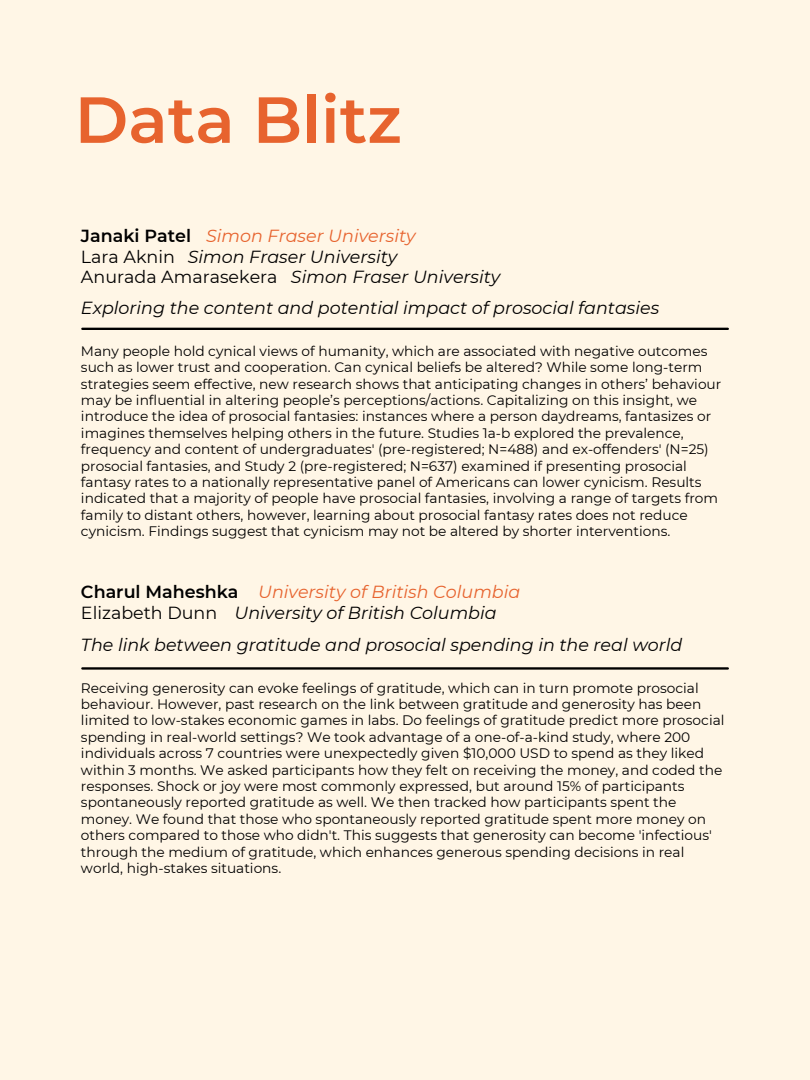
<style>
.page{position:relative;width:810px;height:1080px;background:#fff6e6}
.page>*{position:absolute;margin:0;border:0;box-sizing:border-box;transform-origin:0 0}
.t1{font:600 65px "Montserrat";color:#e7632e}
.t2{font:italic 17.5px "Montserrat";color:#000}
.t3{font:italic 17.5px "Montserrat";color:#e7632e}
.t4{font:17.5px "Montserrat";color:#000}
.t5{font:600 17.5px "Montserrat";color:#000}
.t6{font:13.75px/16.4px "Montserrat";color:#000}
</style>
<div class="page">
<hr style="left:82px;top:328px;width:646px;height:2px;background:#000">
<hr style="left:82px;top:667px;width:646px;height:3px;background:#000">
<p class="t1" style="left:75px;top:80px;width:329px">Data Blitz</p>
<p class="t5" style="left:81px;top:225px;width:112px">Janaki Patel</p>
<p class="t4" style="left:81px;top:246px;width:96px">Lara Aknin</p>
<p class="t4" style="left:81px;top:266px;width:198px">Anurada Amarasekera</p>
<p class="t3" style="left:206px;top:225px;width:211px">Simon Fraser University</p>
<p class="t2" style="left:188px;top:246px;width:211px">Simon Fraser University</p>
<p class="t2" style="left:291px;top:267px;width:211px">Simon Fraser University</p>
<p class="t2" style="left:81px;top:297px;width:580px">Exploring the content and potential impact of prosocial fantasies</p>
<p class="t6" style="left:81px;top:343px;width:642px">Many people hold cynical views of humanity, which are associated with negative outcomes such as lower trust and cooperation. Can cynical beliefs be altered? While some long-term strategies seem effective, new research shows that anticipating changes in others’ behaviour may be influential in altering people’s perceptions/actions. Capitalizing on this insight, we introduce the idea of prosocial fantasies: instances where a person daydreams, fantasizes or imagines themselves helping others in the future. Studies 1a-b explored the prevalence, frequency and content of undergraduates' (pre-registered; N=488) and ex-offenders' (N=25) prosocial fantasies, and Study 2 (pre-registered; N=637) examined if presenting prosocial fantasy rates to a nationally representative panel of Americans can lower cynicism. Results indicated that a majority of people have prosocial fantasies, involving a range of targets from family to distant others, however, learning about prosocial fantasy rates does not reduce cynicism. Findings suggest that cynicism may not be altered by shorter interventions.</p>
<p class="t5" style="left:81px;top:581px;width:159px">Charul Maheshka</p>
<p class="t4" style="left:81px;top:602px;width:138px">Elizabeth Dunn</p>
<p class="t2" style="left:81px;top:634px;width:603px">The link between gratitude and prosocial spending in the real world</p>
<p class="t3" style="left:258px;top:581px;width:264px">University of British Columbia</p>
<p class="t2" style="left:235px;top:602px;width:264px">University of British Columbia</p>
<p class="t6" style="left:81px;top:679px;width:645px">Receiving generosity can evoke feelings of gratitude, which can in turn promote prosocial behaviour. However, past research on the link between gratitude and generosity has been limited to low-stakes economic games in labs. Do feelings of gratitude predict more prosocial spending in real-world settings? We took advantage of a one-of-a-kind study, where 200 individuals across 7 countries were unexpectedly given $10,000 USD to spend as they liked within 3 months. We asked participants how they felt on receiving the money, and coded the responses. Shock or joy were most commonly expressed, but around 15% of participants spontaneously reported gratitude as well. We then tracked how participants spent the money. We found that those who spontaneously reported gratitude spent more money on others compared to those who didn't. This suggests that generosity can become 'infectious' through the medium of gratitude, which enhances generous spending decisions in real world, high-stakes situations.</p>
</div>
